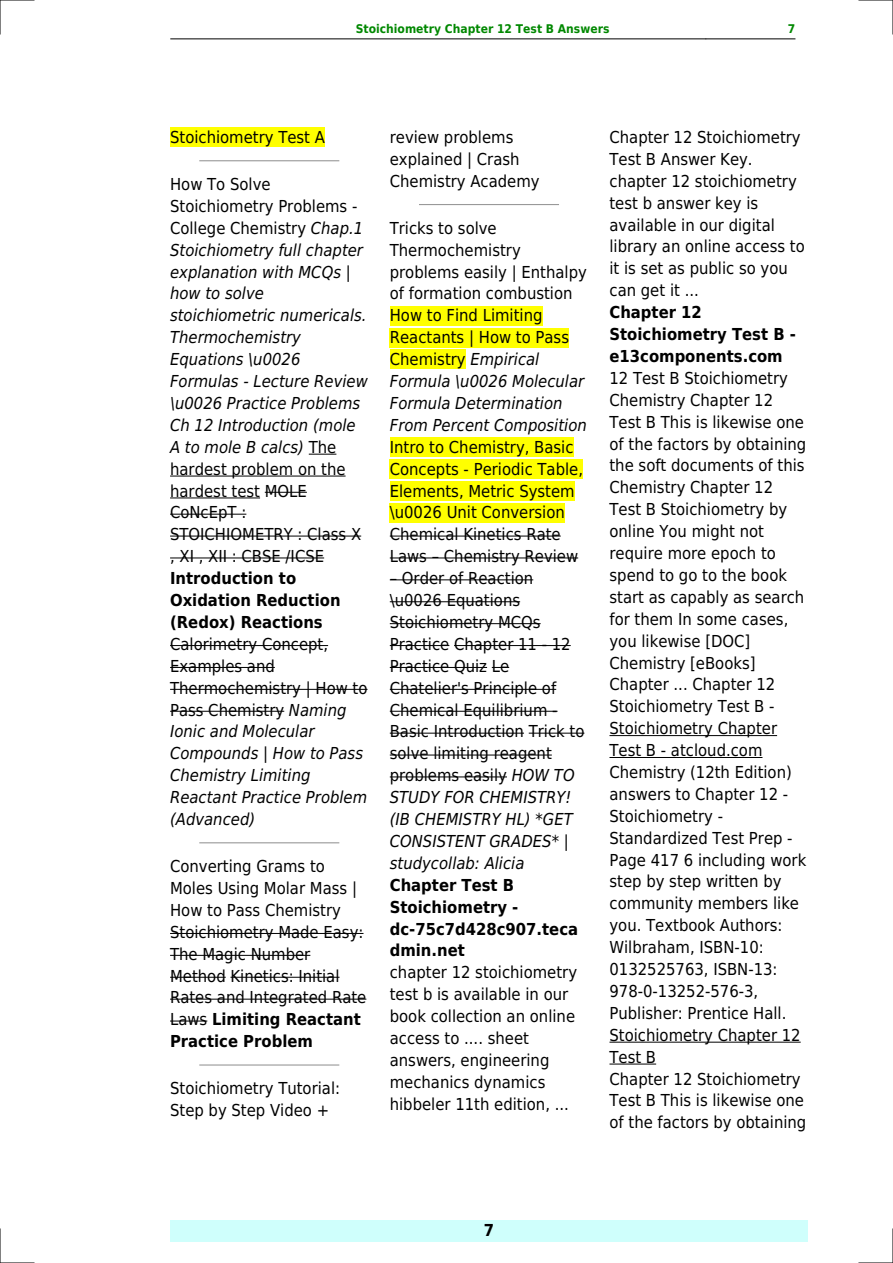
<style>
.page{position:relative;width:893px;height:1263px;background:#fff}
.page>*{position:absolute;margin:0;border:0;box-sizing:border-box;transform-origin:0 0}
.t1{font:16.5px/21.9px "DejaVu Sans Condensed";color:#000}
.t2{font:italic 16.5px/21.9px "DejaVu Sans Condensed";color:#000}
.t3{font:700 16.5px/21.9px "DejaVu Sans Condensed";color:#000}
.t4{font:700 12px "DejaVu Sans Condensed";color:#080}
.s1{font-style:normal}
.s2{font-weight:700}
.s3{font-style:italic}
</style>
<div class="page">
<hr style="left:170px;top:39px;width:89px;height:1px;background:#000">
<hr style="left:260px;top:39px;width:446px;height:1px;background:#000">
<hr style="left:706px;top:39px;width:89px;height:1px;background:#000">
<div style="left:170px;top:1220px;width:638px;height:22px;background:#cffffc"></div>
<div style="left:170px;top:128px;width:155px;height:19px;background:#ff0"></div>
<hr style="left:200px;top:160px;width:139px;height:1px;background:#999">
<svg style="left:309px;top:454px;width:27px;height:1px"></svg>
<hr style="left:170px;top:476px;width:176px;height:1px;background:#000">
<hr style="left:170px;top:498px;width:90px;height:1px;background:#000">
<hr style="left:265px;top:492px;width:42px;height:1px;background:#000">
<hr style="left:170px;top:514px;width:76px;height:1px;background:#000">
<hr style="left:170px;top:536px;width:191px;height:1px;background:#000">
<hr style="left:170px;top:557px;width:154px;height:1px;background:#000">
<hr style="left:170px;top:645px;width:158px;height:1px;background:#000">
<hr style="left:170px;top:667px;width:105px;height:1px;background:#000">
<hr style="left:170px;top:689px;width:198px;height:1px;background:#000">
<hr style="left:170px;top:711px;width:114px;height:1px;background:#000">
<hr style="left:200px;top:842px;width:139px;height:1px;background:#999">
<hr style="left:170px;top:933px;width:193px;height:1px;background:#000">
<hr style="left:170px;top:955px;width:140px;height:1px;background:#000">
<hr style="left:170px;top:977px;width:56px;height:1px;background:#000">
<hr style="left:230px;top:977px;width:110px;height:1px;background:#000">
<hr style="left:170px;top:999px;width:196px;height:1px;background:#000">
<hr style="left:170px;top:1021px;width:37px;height:1px;background:#000">
<hr style="left:200px;top:1064px;width:139px;height:1px;background:#999">
<hr style="left:420px;top:204px;width:138px;height:1px;background:#999">
<div style="left:390px;top:306px;width:152px;height:19px;background:#ff0"></div>
<div style="left:390px;top:328px;width:179px;height:19px;background:#ff0"></div>
<div style="left:390px;top:350px;width:76px;height:19px;background:#ff0"></div>
<div style="left:390px;top:437px;width:184px;height:20px;background:#ff0"></div>
<div style="left:390px;top:459px;width:193px;height:19px;background:#ff0"></div>
<div style="left:390px;top:481px;width:185px;height:19px;background:#ff0"></div>
<div style="left:390px;top:503px;width:175px;height:19px;background:#ff0"></div>
<hr style="left:390px;top:536px;width:171px;height:1px;background:#000">
<hr style="left:390px;top:557px;width:188px;height:1px;background:#000">
<hr style="left:390px;top:579px;width:143px;height:1px;background:#000">
<hr style="left:390px;top:601px;width:130px;height:1px;background:#000">
<hr style="left:390px;top:623px;width:151px;height:1px;background:#000">
<hr style="left:390px;top:645px;width:59px;height:1px;background:#000">
<hr style="left:454px;top:645px;width:117px;height:1px;background:#000">
<hr style="left:390px;top:667px;width:97px;height:1px;background:#000">
<svg style="left:492px;top:667px;width:17px;height:1px"></svg>
<hr style="left:390px;top:689px;width:166px;height:1px;background:#000">
<hr style="left:390px;top:711px;width:168px;height:1px;background:#000">
<hr style="left:390px;top:733px;width:134px;height:1px;background:#000">
<hr style="left:529px;top:733px;width:55px;height:1px;background:#000">
<hr style="left:390px;top:755px;width:162px;height:1px;background:#000">
<hr style="left:390px;top:776px;width:117px;height:1px;background:#000">
<hr style="left:609px;top:735px;width:168px;height:1px;background:#000">
<hr style="left:609px;top:757px;width:153px;height:1px;background:#000">
<hr style="left:609px;top:1042px;width:192px;height:1px;background:#000">
<hr style="left:609px;top:1064px;width:47px;height:1px;background:#000">
<hr style="left:0;top:0;width:34px;height:1px;background:#000">
<hr style="left:859px;top:0;width:34px;height:1px;background:#000">
<hr style="left:0;top:1262px;width:34px;height:1px;background:#000">
<hr style="left:859px;top:1262px;width:34px;height:1px;background:#000">
<hr style="left:0;top:0;width:1px;height:34px;background:#000">
<hr style="left:0;top:1229px;width:1px;height:34px;background:#000">
<hr style="left:892px;top:0;width:1px;height:34px;background:#000">
<hr style="left:892px;top:1229px;width:1px;height:34px;background:#000">
<p class="t4" style="left:356px;top:21px;width:255px">Stoichiometry Chapter 12 Test B Answers</p>
<p class="t4" style="left:788px;top:21px;width:9px">7</p>
<p class="t1" style="left:170px;top:126px;width:156px">Stoichiometry Test A</p>
<p class="t2" style="left:170px;top:173px;width:199px"><span class="s1">How To Solve<br>Stoichiometry Problems -<br>College Chemistry</span> Chap.1<br>Stoichiometry full chapter explanation with MCQs | how to solve stoichiometric numericals.<br>Thermochemistry<br>Equations \u0026<br>Formulas - Lecture Review \u0026 Practice Problems<br>Ch 12 Introduction (mole<br>A to mole B calcs) <span class="s1">The hardest problem on the hardest test MOLE<br>CoNcEpT :<br>STOICHIOMETRY : Class X , XI , XII : CBSE /ICSE</span></p>
<p class="t3" style="left:170px;top:567px;width:172px">Introduction to<br>Oxidation Reduction (Redox) Reactions</p>
<p class="t2" style="left:170px;top:633px;width:199px"><span class="s1">Calorimetry Concept,<br>Examples and<br>Thermochemistry | How to<br>Pass Chemistry</span> Naming<br>Ionic and Molecular<br>Compounds | How to Pass<br>Chemistry Limiting<br>Reactant Practice Problem (Advanced)</p>
<p class="t1" style="left:170px;top:855px;width:198px">Converting Grams to<br>Moles Using Molar Mass |<br>How to Pass Chemistry<br>Stoichiometry Made Easy:<br>The Magic Number<br>Method Kinetics: Initial<br>Rates and Integrated Rate<br>Laws <span class="s2">Limiting Reactant<br>Practice Problem</span></p>
<p class="t1" style="left:170px;top:1077px;width:172px">Stoichiometry Tutorial:<br>Step by Step Video +</p>
<p class="t1" style="left:390px;top:126px;width:151px">review problems explained | Crash<br>Chemistry Academy</p>
<p class="t1" style="left:390px;top:217px;width:199px">Tricks to solve<br>Thermochemistry problems easily | Enthalpy of formation combustion<br>How to Find Limiting<br>Reactants | How to Pass<br>Chemistry <span class="s3">Empirical<br>Formula \u0026 Molecular<br>Formula Determination<br>From Percent Composition</span></p>
<p class="t1" style="left:390px;top:436px;width:185px">Intro to Chemistry, Basic</p>
<p class="t1" style="left:390px;top:458px;width:195px">Concepts - Periodic Table,</p>
<p class="t1" style="left:390px;top:480px;width:186px">Elements, Metric System</p>
<p class="t1" style="left:390px;top:502px;width:177px">\u0026 Unit Conversion</p>
<p class="t1" style="left:390px;top:524px;width:172px">Chemical Kinetics Rate</p>
<p class="t1" style="left:390px;top:546px;width:190px">Laws Chemistry Review</p>
<p class="t1" style="left:402px;top:567px;width:133px">Order of Reaction</p>
<p class="t1" style="left:390px;top:589px;width:132px">\u0026 Equations</p>
<p class="t1" style="left:390px;top:611px;width:152px">Stoichiometry MCQs</p>
<p class="t1" style="left:390px;top:633px;width:182px">Practice Chapter 11 - 12</p>
<p class="t1" style="left:390px;top:655px;width:121px">Practice Quiz Le</p>
<p class="t1" style="left:390px;top:677px;width:168px">Chatelier's Principle of</p>
<p class="t1" style="left:390px;top:699px;width:169px">Chemical Equilibrium -</p>
<p class="t1" style="left:390px;top:721px;width:196px">Basic Introduction Trick to</p>
<p class="t1" style="left:390px;top:743px;width:164px">solve limiting reagent</p>
<p class="t1" style="left:390px;top:764px;width:186px">problems easily <span class="s3">HOW TO</span></p>
<p class="t2" style="left:390px;top:786px;width:183px">STUDY FOR CHEMISTRY!</p>
<p class="t2" style="left:390px;top:808px;width:185px">(IB CHEMISTRY HL) *GET</p>
<p class="t2" style="left:390px;top:830px;width:181px">CONSISTENT GRADES* |</p>
<p class="t2" style="left:390px;top:852px;width:136px">studycollab: Alicia</p>
<p class="t3" style="left:390px;top:874px;width:190px">Chapter Test B<br>Stoichiometry - dc-75c7d428c907.teca dmin.net</p>
<p class="t1" style="left:390px;top:962px;width:189px">chapter 12 stoichiometry test b is available in our book collection an online access to .... sheet answers, engineering mechanics dynamics hibbeler 11th edition, ...</p>
<p class="t1" style="left:609px;top:126px;width:197px">Chapter 12 Stoichiometry<br>Test B Answer Key. chapter 12 stoichiometry test b answer key is available in our digital library an online access to it is set as public so you can get it ...</p>
<p class="t3" style="left:609px;top:301px;width:188px">Chapter 12<br>Stoichiometry Test B - e13components.com</p>
<p class="t1" style="left:609px;top:367px;width:198px">12 Test B Stoichiometry<br>Chemistry Chapter 12<br>Test B This is likewise one of the factors by obtaining the soft documents of this<br>Chemistry Chapter 12<br>Test B Stoichiometry by online You might not require more epoch to spend to go to the book start as capably as search for them In some cases, you likewise [DOC]<br>Chemistry [eBooks]<br>Chapter ... Chapter 12<br>Stoichiometry Test B -<br>Stoichiometry Chapter<br>Test B - atcloud.com<br>Chemistry (12th Edition) answers to Chapter 12 -<br>Stoichiometry -<br>Standardized Test Prep -<br>Page 417 6 including work step by step written by community members like you. Textbook Authors:<br>Wilbraham, ISBN-10:<br>0132525763, ISBN-13:<br>978-0-13252-576-3,<br>Publisher: Prentice Hall.<br>Stoichiometry Chapter 12<br>Test B<br>Chapter 12 Stoichiometry<br>Test B This is likewise one of the factors by obtaining</p>
<p class="t3" style="left:484px;top:1220px;width:12px">7</p>
</div>
